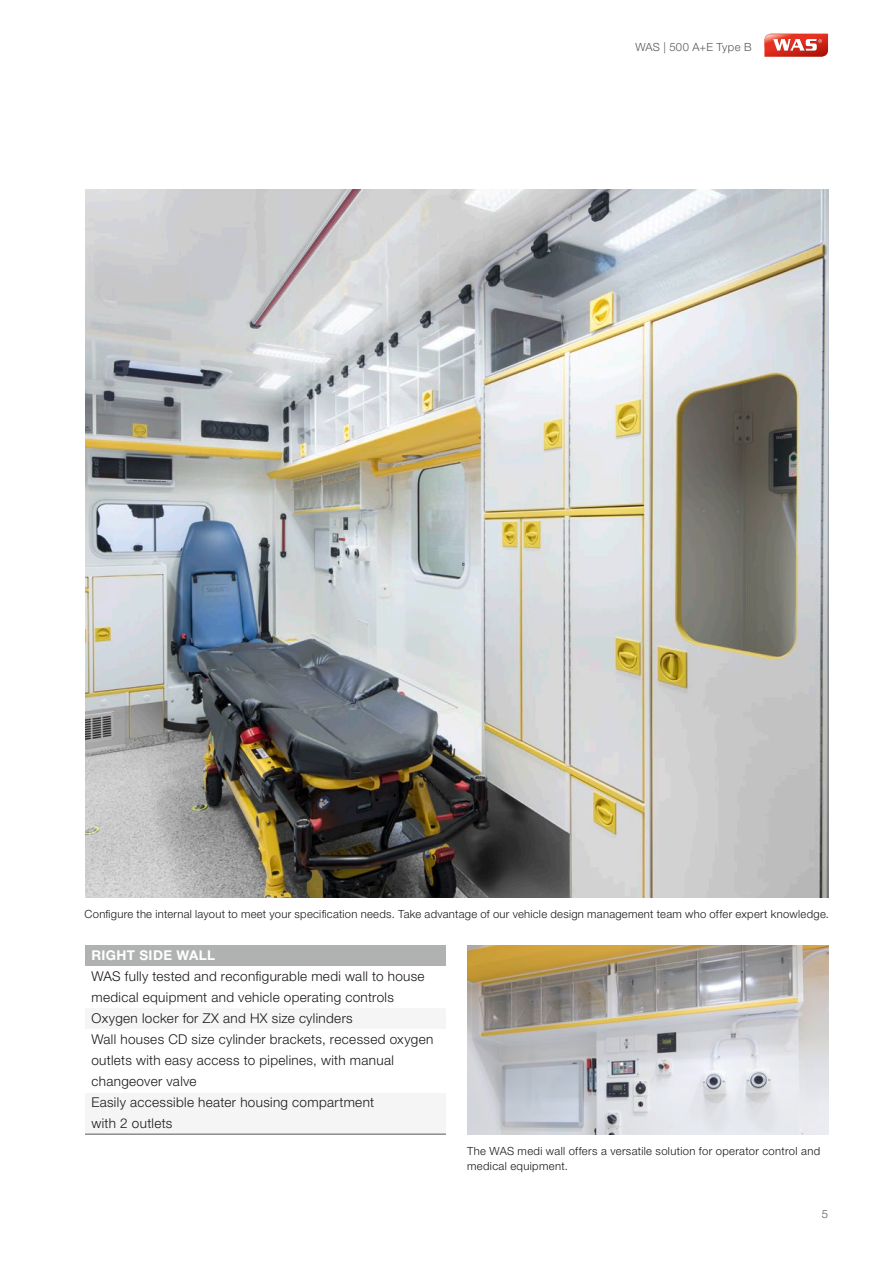
<style>
.page{position:relative;width:893px;height:1263px;background:#fff}
.page>*{position:absolute;margin:0;border:0;box-sizing:border-box;transform-origin:0 0}
.t1{font:300 13.5px/21px "Helvetica Neue LT Pro";letter-spacing:.025em;color:#1a1918}
.t2{font:700 13.5px "Helvetica Neue LT Pro";letter-spacing:.03em;color:#fff}
.t3{font:300 11.25px/15px "Helvetica Neue LT Pro";letter-spacing:.025em;color:#1a1918}
.t4{font:300 11.25px "Helvetica Neue LT Pro";letter-spacing:.025em;color:#565655}
</style>
<div class="page">
<svg style="left:764px;top:34px;width:64px;height:23px"></svg>
<img style="left:85px;top:189px;width:743px;height:708px">
<img style="left:467px;top:945px;width:361px;height:189px">
<div style="left:85px;top:945px;width:361px;height:21px;background:#b0b2b2"></div>
<svg style="left:85px;top:1133px;width:361px;height:1px"></svg>
<hr style="left:85px;top:1134px;width:361px;height:1px;background:#565655">
<p class="t4" style="left:635px;top:40px;width:118px">WAS | 500 A+E Type B</p>
<p class="t3" style="left:85px;top:906px;width:746px">Configure the internal layout to meet your specification needs. Take advantage of our vehicle design management team who offer expert knowledge.</p>
<p class="t2" style="left:91px;top:947px;width:125px">RIGHT SIDE WALL</p>
<p class="t1" style="left:91px;top:966px;width:343px">WAS fully tested and reconfigurable medi wall to house medical equipment and vehicle operating controls Oxygen locker for ZX and HX size cylinders<br>Wall houses CD size cylinder brackets, recessed oxygen outlets with easy access to pipelines, with manual changeover valve<br>Easily accessible heater housing compartment<br>with 2 outlets</p>
<p class="t3" style="left:467px;top:1143px;width:354px">The WAS medi wall offers a versatile solution for operator control and medical equipment.</p>
<p class="t4" style="left:822px;top:1207px;width:8px">5</p>
</div>
